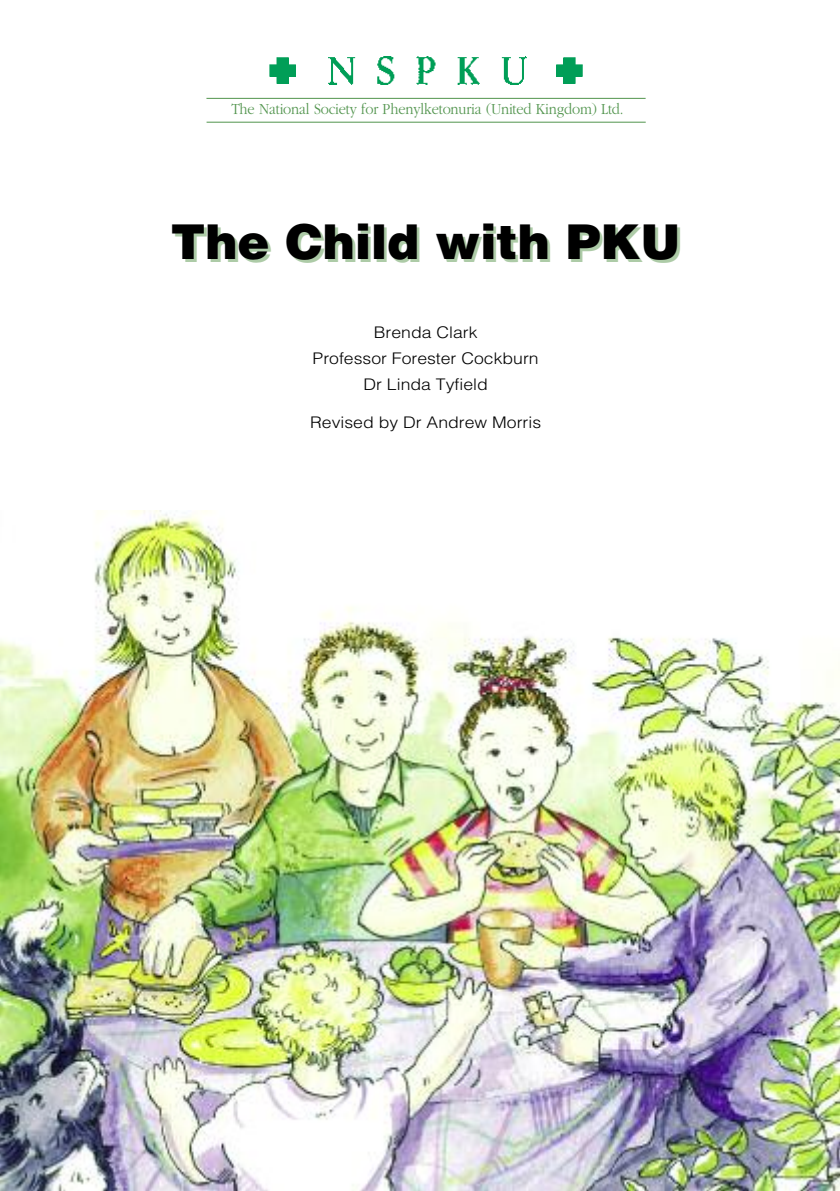
<style>
.page{position:relative;width:840px;height:1191px;background:#fff}
.page>*{position:absolute;margin:0;border:0;box-sizing:border-box;transform-origin:0 0}
.t1{font:900 48px "Helvetica";color:#000}
.t2{font:300 16px/26px "Helvetica";color:#000;text-align:center;scale:1.1 1}
.t3{font:300 16px "Garamond";letter-spacing:-.01em;color:#51944d;scale:.9 1}
</style>
<div class="page">
<img style="left:0;top:511px;width:839px;height:680px">
<div style="left:270px;top:65px;width:25px;height:11px;background:#009e57"></div>
<div style="left:269px;top:65px;width:26px;height:11px;border:1px solid #009e57"></div>
<div style="left:277px;top:58px;width:11px;height:25px;background:#009e57"></div>
<div style="left:276px;top:57px;width:12px;height:26px;border:1px solid #009e57"></div>
<div style="left:556px;top:65px;width:26px;height:11px;background:#009e57"></div>
<div style="left:556px;top:65px;width:26px;height:12px;border:1px solid #009e57"></div>
<div style="left:563px;top:58px;width:11px;height:25px;background:#009e57"></div>
<div style="left:563px;top:58px;width:12px;height:26px;border:1px solid #009e57"></div>
<img style="left:328px;top:57px;width:198px;height:27px">
<hr style="left:206px;top:98px;width:439px;height:1px;background:#51944d">
<hr style="left:206px;top:122px;width:439px;height:1px;background:#51944d">
<p class="t3" style="left:231px;top:99px;width:437px">The National Society for Phenylketonuria (United Kingdom) Ltd.</p>
<h1 class="t1" style="left:171px;top:215px;width:511px">The Child with PKU</h1>
<p class="t2" style="left:312px;top:319px;width:207px">Brenda Clark<br>Professor Forester Cockburn<br>Dr Linda Tyfield</p>
<p class="t2" style="left:310px;top:409px;width:211px">Revised by Dr Andrew Morris</p>
</div>
